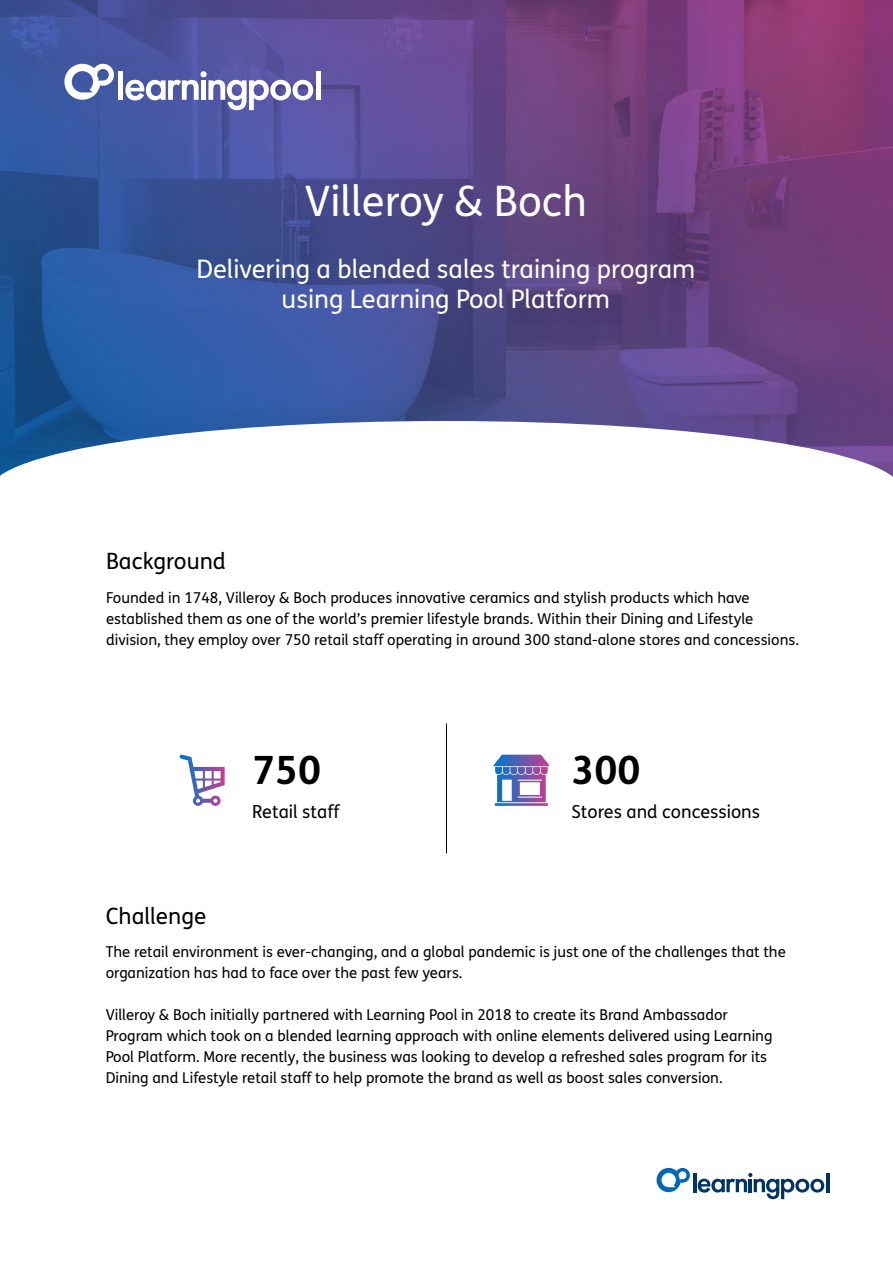
<style>
.page{position:relative;width:893px;height:1263px;background:#fff}
.page>*{position:absolute;margin:0;border:0;box-sizing:border-box;transform-origin:0 0}
.t1{font:42px "FS Me";color:#fff}
.t2{font:700 39px "FS Me";color:#000}
.t3{font:25.5px/30.6px "FS Me";color:#fff;text-align:center}
.t4{font:22.5px "FS Me";color:#000}
.t5{font:18px "FS Me";color:#000}
.t6{font:15px/21px "FS Me";color:#000}
</style>
<div class="page">
<svg style="left:0;top:0;width:893px;height:421px;background:#554a8d"></svg>
<svg style="left:0;top:421px;width:893px;height:56px"></svg>
<svg style="left:64px;top:64px;width:50px;height:36px"></svg>
<div style="left:118px;top:71px;width:5px;height:29px;background:#fff"></div>
<svg style="left:125px;top:71px;width:188px;height:39px"></svg>
<hr style="left:316px;top:71px;width:4px;height:29px;background:#fff">
<svg style="left:656px;top:1168px;width:34px;height:24px"></svg>
<hr style="left:693px;top:1173px;width:3px;height:19px;background:#036">
<svg style="left:698px;top:1173px;width:126px;height:26px"></svg>
<hr style="left:826px;top:1173px;width:3px;height:19px;background:#036">
<svg style="left:179px;top:755px;width:46px;height:51px"></svg>
<svg style="left:494px;top:755px;width:55px;height:51px"></svg>
<hr style="left:446px;top:723px;width:1px;height:130px;background:#000">
<h1 class="t1" style="left:305px;top:173px;width:283px">Villeroy &amp; Boch</h1>
<h3 class="t3" style="left:196px;top:253px;width:500px">Delivering a blended sales training program using Learning Pool Platform</h3>
<h3 class="t4" style="left:106px;top:546px;width:121px">Background</h3>
<p class="t6" style="left:106px;top:587px;width:694px">Founded in 1748, Villeroy &amp; Boch produces innovative ceramics and stylish products which have established them as one of the world’s premier lifestyle brands. Within their Dining and Lifestyle division, they employ over 750 retail staff operating in around 300 stand-alone stores and concessions.</p>
<h2 class="t2" style="left:252px;top:740px;width:71px">750</h2>
<p class="t5" style="left:252px;top:799px;width:89px">Retail staff</p>
<h2 class="t2" style="left:572px;top:740px;width:71px">300</h2>
<p class="t5" style="left:572px;top:799px;width:190px">Stores and concessions</p>
<h3 class="t4" style="left:106px;top:900px;width:102px">Challenge</h3>
<p class="t6" style="left:106px;top:941px;width:682px">The retail environment is ever-changing, and a global pandemic is just one of the challenges that the organization has had to face over the past few years.</p>
<p class="t6" style="left:106px;top:1004px;width:668px">Villeroy &amp; Boch initially partnered with Learning Pool in 2018 to create its Brand Ambassador Program which took on a blended learning approach with online elements delivered using Learning Pool Platform. More recently, the business was looking to develop a refreshed sales program for its Dining and Lifestyle retail staff to help promote the brand as well as boost sales conversion.</p>
</div>
